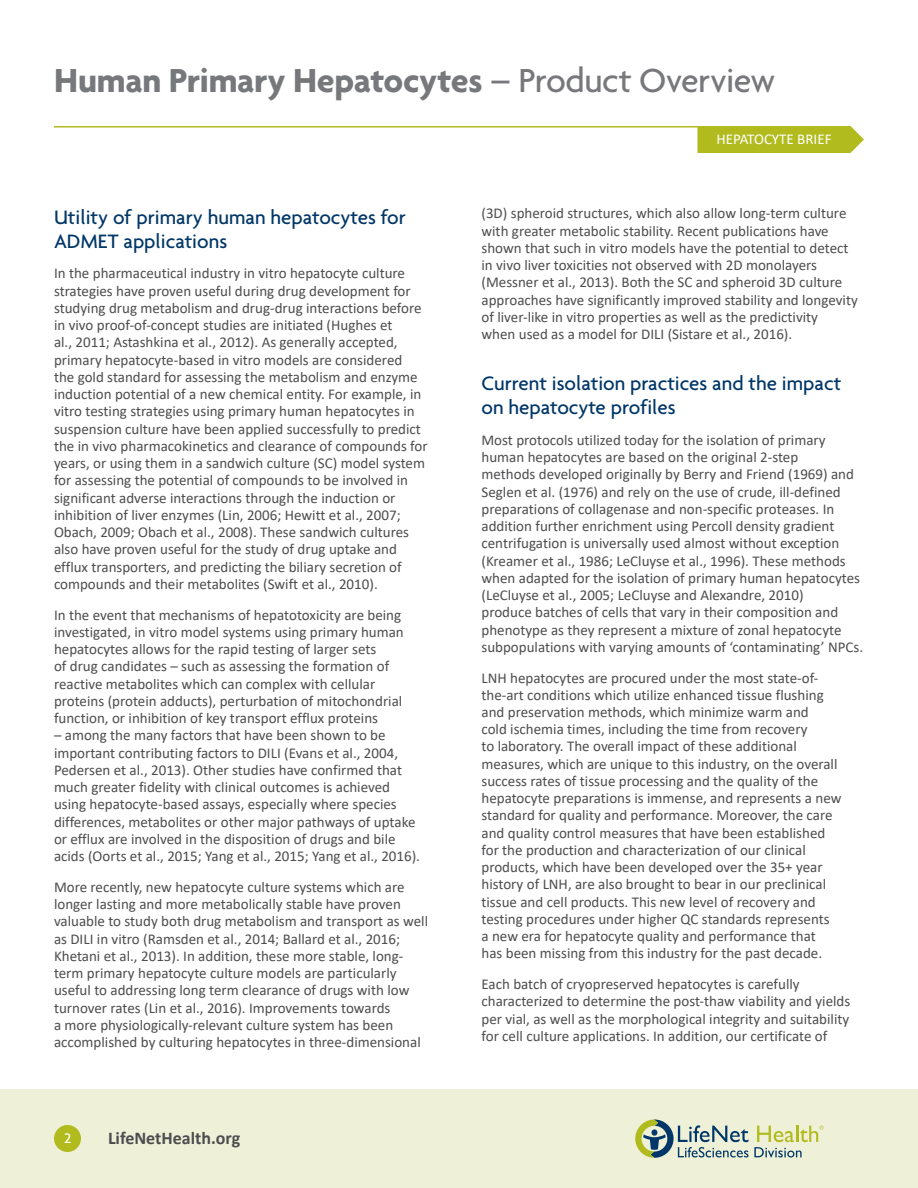
<style>
.page{position:relative;width:918px;height:1188px;background:#fff}
.page>*{position:absolute;margin:0;border:0;box-sizing:border-box;transform-origin:0 0}
.t1{font:700 36px "Agenda";letter-spacing:-.01em;color:#77787b}
.t2{font:500 21px/24px "Agenda";color:#003768}
.t3{font:700 18px "Calibri";color:#4d4d4f}
.t4{font:15px/17.2px "Calibri";color:#4d4d4f}
.t5{font:15px "Calibri";color:#fff}
.t6{font:500 15px "Agenda";color:#fff}
.s1{font-weight:500}
</style>
<div class="page">
<div style="left:0;top:1089px;width:918px;height:99px;background:#eef0d7"></div>
<svg style="left:635px;top:1119px;width:188px;height:39px"></svg>
<div style="left:697px;top:126px;width:167px;height:27px;background:#b2bb1e"></div>
<div style="left:54px;top:1125px;width:27px;height:27px;background:#b2bb1e;border-radius:50%"></div>
<hr style="left:54px;top:126px;width:796px;height:2px;background:#b2bb1e">
<h1 class="t1" style="left:54px;top:58px;width:723px">Human Primary Hepatocytes <span class="s1">– Product Overview</span></h1>
<h2 class="t2" style="left:54px;top:204px;width:353px">Utility of primary human hepatocytes for<br>ADMET applications</h2>
<p class="t4" style="left:54px;top:264px;width:375px">In the pharmaceutical industry in vitro hepatocyte culture strategies have proven useful during drug development for studying drug metabolism and drug-drug interactions before in vivo proof-of-concept studies are initiated (Hughes et<br>al., 2011; Astashkina et al., 2012). As generally accepted, primary hepatocyte-based in vitro models are considered<br>the gold standard for assessing the metabolism and enzyme induction potential of a new chemical entity. For example, in vitro testing strategies using primary human hepatocytes in suspension culture have been applied successfully to predict the in vivo pharmacokinetics and clearance of compounds for years, or using them in a sandwich culture (SC) model system for assessing the potential of compounds to be involved in significant adverse interactions through the induction or inhibition of liver enzymes (Lin, 2006; Hewitt et al., 2007; Obach, 2009; Obach et al., 2008). These sandwich cultures also have proven useful for the study of drug uptake and efflux transporters, and predicting the biliary secretion of compounds and their metabolites (Swift et al., 2010).</p>
<p class="t4" style="left:54px;top:606px;width:351px">In the event that mechanisms of hepatotoxicity are being investigated, in vitro model systems using primary human hepatocytes allows for the rapid testing of larger sets<br>of drug candidates – such as assessing the formation of reactive metabolites which can complex with cellular proteins (protein adducts), perturbation of mitochondrial function, or inhibition of key transport efflux proteins</p>
<p class="t4" style="left:54px;top:726px;width:368px">– among the many factors that have been shown to be important contributing factors to DILI (Evans et al., 2004, Pedersen et al., 2013). Other studies have confirmed that much greater fidelity with clinical outcomes is achieved using hepatocyte-based assays, especially where species differences, metabolites or other major pathways of uptake or efflux are involved in the disposition of drugs and bile acids (Oorts et al., 2015; Yang et al., 2015; Yang et al., 2016).</p>
<p class="t4" style="left:54px;top:878px;width:376px">More recently, new hepatocyte culture systems which are longer lasting and more metabolically stable have proven valuable to study both drug metabolism and transport as well as DILI in vitro (Ramsden et al., 2014; Ballard et al., 2016; Khetani et al., 2013). In addition, these more stable, long&shy;term primary hepatocyte culture models are particularly useful to addressing long term clearance of drugs with low turnover rates (Lin et al., 2016). Improvements towards<br>a more physiologically-relevant culture system has been accomplished by culturing hepatocytes in three-dimensional</p>
<p class="t6" style="left:64px;top:1129px;width:9px">2</p>
<p class="t3" style="left:108px;top:1126px;width:134px">LifeNetHealth.org</p>
<p class="t5" style="left:716px;top:129px;width:117px">HEPATOCYTE BRIEF</p>
<p class="t4" style="left:482px;top:204px;width:378px">(3D) spheroid structures, which also allow long-term culture with greater metabolic stability. Recent publications have shown that such in vitro models have the potential to detect in vivo liver toxicities not observed with 2D monolayers (Messner et al., 2013). Both the SC and spheroid 3D culture approaches have significantly improved stability and longevity of liver-like in vitro properties as well as the predictivity<br>when used as a model for DILI (Sistare et al., 2016).</p>
<h2 class="t2" style="left:482px;top:371px;width:361px">Current isolation practices and the impact on hepatocyte profiles</h2>
<p class="t4" style="left:482px;top:431px;width:383px">Most protocols utilized today for the isolation of primary human hepatocytes are based on the original 2-step<br>methods developed originally by Berry and Friend (1969) and Seglen et al. (1976) and rely on the use of crude, ill-defined preparations of collagenase and non-specific proteases. In addition further enrichment using Percoll density gradient centrifugation is universally used almost without exception (Kreamer et al., 1986; LeCluyse et al., 1996). These methods when adapted for the isolation of primary human hepatocytes (LeCluyse et al., 2005; LeCluyse and Alexandre, 2010)<br>produce batches of cells that vary in their composition and phenotype as they represent a mixture of zonal hepatocyte subpopulations with varying amounts of ‘contaminating’ NPCs.</p>
<p class="t4" style="left:482px;top:669px;width:361px">LNH hepatocytes are procured under the most state-of&shy;the-art conditions which utilize enhanced tissue flushing and preservation methods, which minimize warm and<br>cold ischemia times, including the time from recovery<br>to laboratory. The overall impact of these additional measures, which are unique to this industry, on the overall success rates of tissue processing and the quality of the hepatocyte preparations is immense, and represents a new standard for quality and performance. Moreover, the care and quality control measures that have been established for the production and characterization of our clinical products, which have been developed over the 35+ year history of LNH, are also brought to bear in our preclinical tissue and cell products. This new level of recovery and testing procedures under higher QC standards represents<br>a new era for hepatocyte quality and performance that<br>has been missing from this industry for the past decade.</p>
<p class="t4" style="left:482px;top:975px;width:370px">Each batch of cryopreserved hepatocytes is carefully characterized to determine the post-thaw viability and yields per vial, as well as the morphological integrity and suitability for cell culture applications. In addition, our certificate of</p>
</div>
